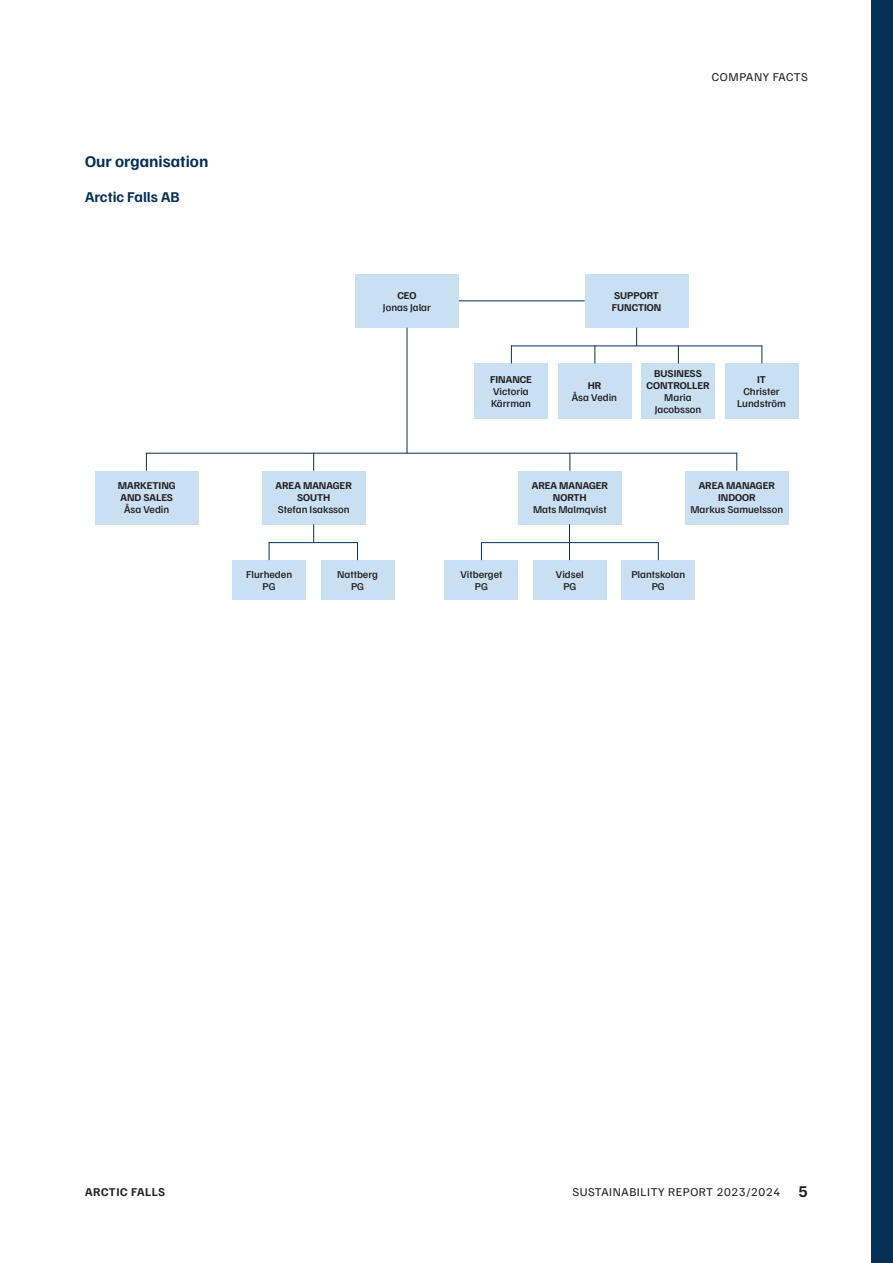
<style>
.page{position:relative;width:893px;height:1263px;background:#fff}
.page>*{position:absolute;margin:0;border:0;box-sizing:border-box;transform-origin:0 0}
.t1{font:700 16.5px "Familjen Grotesk";color:#063056}
.t2{font:700 15px "Familjen Grotesk";color:#063056}
.t3{font:12px "Familjen Grotesk";letter-spacing:.05em;color:#231f20}
.t4{font:700 12px "Familjen Grotesk";letter-spacing:.05em;color:#231f20}
.t5{font:500 10.5px/12px "Familjen Grotesk";color:#231f20;text-align:center}
.t6{font:700 10.5px/12px "Familjen Grotesk";color:#231f20;text-align:center}
.s1{font-weight:700;font-size:16.5px}
</style>
<div class="page">
<div style="left:872px;top:0;width:21px;height:1263px;background:#063056"></div>
<div style="left:355px;top:274px;width:104px;height:54px;background:#c9dff2"></div>
<div style="left:585px;top:274px;width:103px;height:54px;background:#c9dff2"></div>
<div style="left:725px;top:363px;width:73px;height:56px;background:#c9dff2"></div>
<div style="left:641px;top:363px;width:74px;height:56px;background:#c9dff2"></div>
<div style="left:558px;top:363px;width:73px;height:56px;background:#c9dff2"></div>
<div style="left:474px;top:363px;width:74px;height:56px;background:#c9dff2"></div>
<div style="left:95px;top:471px;width:104px;height:53px;background:#c9dff2"></div>
<div style="left:262px;top:471px;width:104px;height:53px;background:#c9dff2"></div>
<div style="left:518px;top:471px;width:104px;height:53px;background:#c9dff2"></div>
<div style="left:685px;top:471px;width:104px;height:53px;background:#c9dff2"></div>
<div style="left:232px;top:560px;width:74px;height:39px;background:#c9dff2"></div>
<div style="left:321px;top:560px;width:73px;height:39px;background:#c9dff2"></div>
<div style="left:445px;top:560px;width:73px;height:39px;background:#c9dff2"></div>
<div style="left:533px;top:560px;width:73px;height:39px;background:#c9dff2"></div>
<div style="left:622px;top:560px;width:73px;height:39px;background:#c9dff2"></div>
<hr style="left:459px;top:300px;width:126px;height:1px;background:#063056">
<hr style="left:511px;top:345px;width:251px;height:1px;background:#063056">
<svg style="left:511px;top:345px;width:1px;height:18px"></svg>
<svg style="left:594px;top:345px;width:1px;height:18px"></svg>
<svg style="left:678px;top:345px;width:1px;height:18px"></svg>
<svg style="left:761px;top:345px;width:1px;height:18px"></svg>
<svg style="left:636px;top:328px;width:1px;height:18px"></svg>
<svg style="left:146px;top:454px;width:1px;height:17px"></svg>
<svg style="left:313px;top:454px;width:1px;height:17px"></svg>
<svg style="left:569px;top:454px;width:1px;height:17px"></svg>
<svg style="left:736px;top:454px;width:1px;height:17px"></svg>
<hr style="left:146px;top:453px;width:591px;height:1px;background:#063056">
<hr style="left:569px;top:524px;width:1px;height:36px;background:#063056">
<svg style="left:481px;top:543px;width:1px;height:17px"></svg>
<svg style="left:658px;top:543px;width:1px;height:17px"></svg>
<hr style="left:481px;top:542px;width:178px;height:1px;background:#063056">
<svg style="left:269px;top:543px;width:1px;height:17px"></svg>
<svg style="left:357px;top:543px;width:1px;height:17px"></svg>
<svg style="left:313px;top:524px;width:1px;height:18px"></svg>
<hr style="left:269px;top:542px;width:89px;height:1px;background:#063056">
<hr style="left:407px;top:328px;width:1px;height:125px;background:#063056">
<h1 class="t1" style="left:85px;top:150px;width:125px">Our organisation</h1>
<h2 class="t2" style="left:85px;top:187px;width:96px">Arctic Falls AB</h2>
<p class="t6" style="left:118px;top:479px;width:59px;text-align:left">MARKETING<br>AND SALES</p>
<p class="t5" style="left:124px;top:503px;width:47px">Åsa Vedin</p>
<p class="t3" style="left:712px;top:69px;width:97px">COMPANY FACTS</p>
<p class="t6" style="left:397px;top:288px;width:20px">CEO</p>
<p class="t5" style="left:383px;top:301px;width:50px">Jonas Jalar</p>
<p class="t6" style="left:612px;top:288px;width:51px;text-align:left">SUPPORT<br>FUNCTION</p>
<p class="t6" style="left:276px;top:479px;width:78px">AREA MANAGER<br>SOUTH</p>
<p class="t5" style="left:278px;top:503px;width:73px">Stefan Isaksson</p>
<p class="t6" style="left:490px;top:373px;width:43px">FINANCE</p>
<p class="t5" style="left:491px;top:385px;width:41px;text-align:left">Victoria<br>Kärrman</p>
<p class="t6" style="left:588px;top:379px;width:15px">HR</p>
<p class="t5" style="left:572px;top:391px;width:47px">Åsa Vedin</p>
<p class="t6" style="left:532px;top:479px;width:78px">AREA MANAGER<br>NORTH</p>
<p class="t5" style="left:533px;top:503px;width:75px">Mats Malmqvist</p>
<p class="t6" style="left:646px;top:367px;width:65px">BUSINESS<br>CONTROLLER</p>
<p class="t5" style="left:655px;top:391px;width:48px">Maria<br>Jacobsson</p>
<p class="t6" style="left:757px;top:373px;width:10px">IT</p>
<p class="t5" style="left:737px;top:385px;width:50px">Christer<br>Lundström</p>
<p class="t6" style="left:699px;top:479px;width:78px">AREA MANAGER<br>INDOOR</p>
<p class="t5" style="left:690px;top:503px;width:94px">Markus Samuelsson</p>
<p class="t5" style="left:246px;top:567px;width:48px">Flurheden<br>PG</p>
<p class="t5" style="left:337px;top:567px;width:42px">Nattberg<br>PG</p>
<p class="t5" style="left:460px;top:567px;width:43px">Vitberget<br>PG</p>
<p class="t5" style="left:556px;top:567px;width:29px">Vidsel<br>PG</p>
<p class="t5" style="left:631px;top:567px;width:55px">Plantskolan<br>PG</p>
<p class="t4" style="left:85px;top:1183px;width:81px">ARCTIC FALLS</p>
<p class="t3" style="left:573px;top:1184px;width:237px">SUSTAINABILITY REPORT 2023/2024 <span class="s1">5</span></p>
</div>
